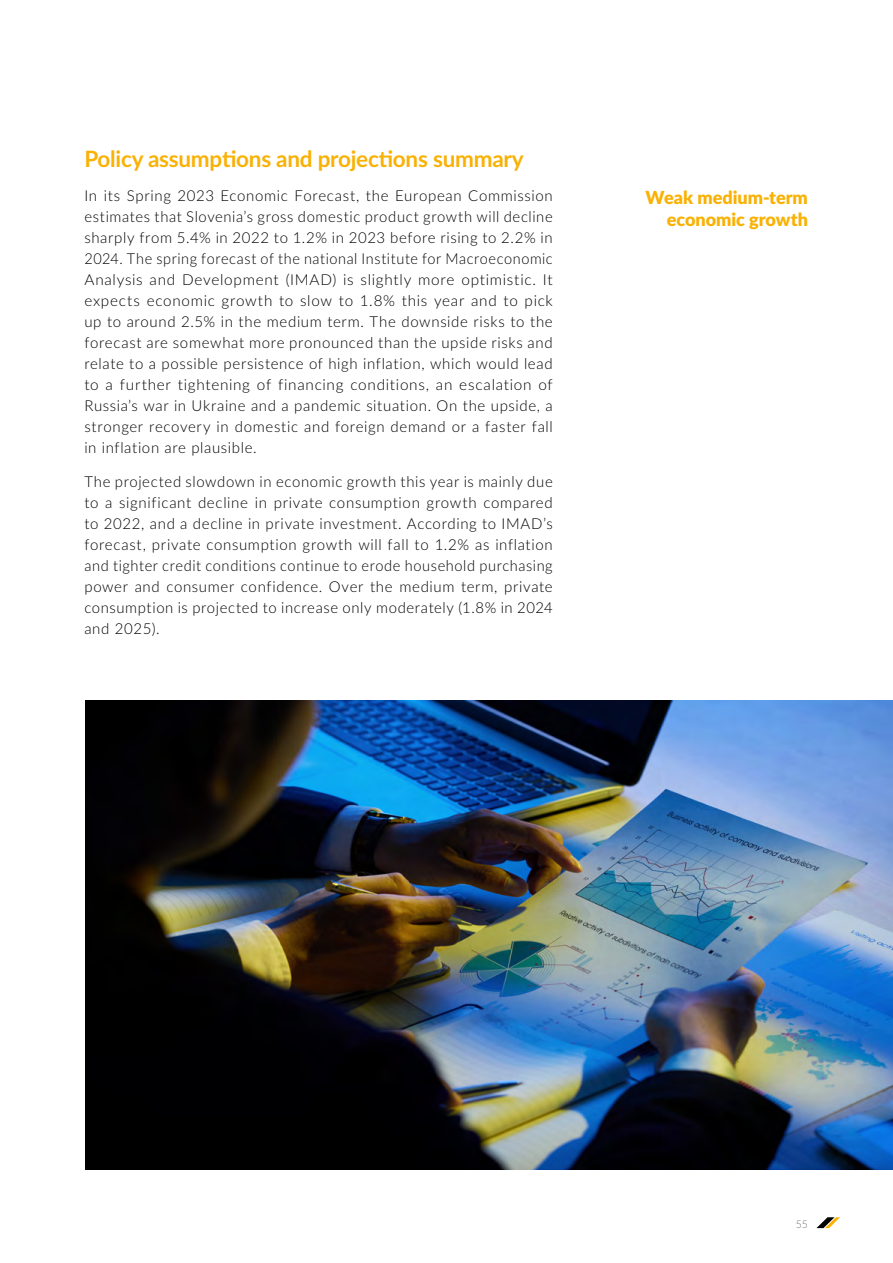
<style>
.page{position:relative;width:893px;height:1263px;background:#fff}
.page>*{position:absolute;margin:0;border:0;box-sizing:border-box;transform-origin:0 0}
.t1{font:700 22.5px "Lato";letter-spacing:-.01em;color:#f9b104}
.t2{font:900 18px/22.5px "Lato";color:#f9b104;text-align:right}
.t3{font:300 15px/21px "Lato";letter-spacing:.04em;color:#000;text-align:justify}
.t4{font:300 10.5px "Lato";color:#706f6f}
</style>
<div class="page">
<svg style="left:816px;top:1217px;width:24px;height:11px"></svg>
<img style="left:85px;top:700px;width:808px;height:470px">
<h1 class="t1" style="left:84px;top:142px;width:441px">Policy assumptions and projections summary</h1>
<p class="t3" style="left:84px;top:184px;width:470px">In its Spring 2023 Economic Forecast, the European Commission estimates that Slovenia’s gross domestic product growth will decline sharply from 5.4% in 2022 to 1.2% in 2023 before rising to 2.2% in 2024. The spring forecast of the national Institute for Macroeconomic Analysis and Development (IMAD) is slightly more optimistic. It expects economic growth to slow to 1.8% this year and to pick up to around 2.5% in the medium term. The downside risks to the forecast are somewhat more pronounced than the upside risks and relate to a possible persistence of high inflation, which would lead to a further tightening of financing conditions, an escalation of Russia’s war in Ukraine and a pandemic situation. On the upside, a stronger recovery in domestic and foreign demand or a faster fall in inflation are plausible.</p>
<p class="t3" style="left:84px;top:470px;width:470px">The projected slowdown in economic growth this year is mainly due to a significant decline in private consumption growth compared to 2022, and a decline in private investment. According to IMAD’s forecast, private consumption growth will fall to 1.2% as inflation and tighter credit conditions continue to erode household purchasing power and consumer confidence. Over the medium term, private consumption is projected to increase only moderately (1.8% in 2024 and 2025).</p>
<p class="t2" style="left:646px;top:185px;width:164px">Weak medium-term economic growth</p>
<p class="t4" style="left:796px;top:1217px;width:14px">55</p>
</div>
